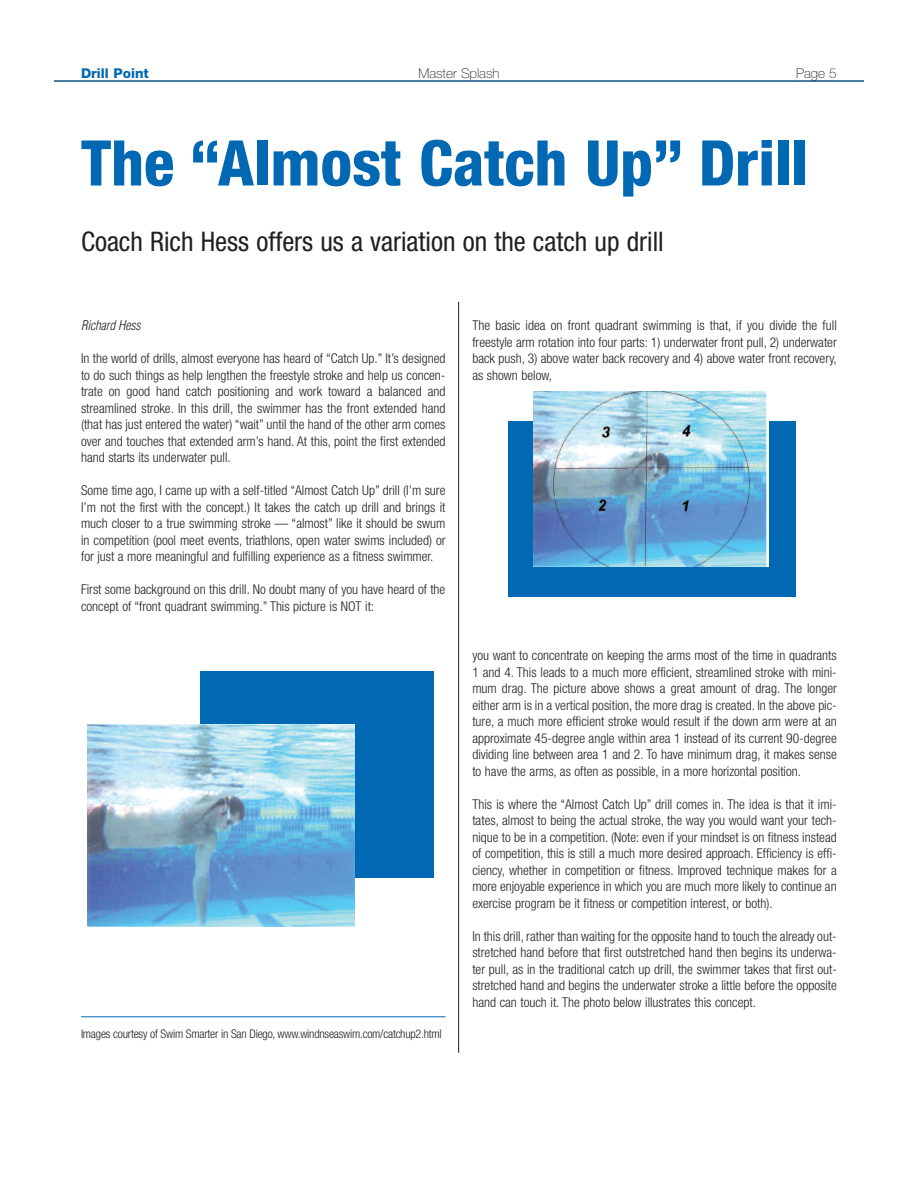
<style>
.page{position:relative;width:918px;height:1188px;background:#fff}
.page>*{position:absolute;margin:0;border:0;box-sizing:border-box;transform-origin:0 0}
.t1{font:800 condensed 63px "Helvetica Neue";color:#0168b3}
.t2{font:condensed 27px "Helvetica Neue";color:#231f20}
.t3{font:300 condensed 13.5px/16.5px "Helvetica Neue";color:#231f20;text-align:justify}
.t4{font:100 13.5px "Helvetica Neue";color:#231f20}
.t5{font:800 13.5px "Helvetica Neue";color:#0168b3}
.t6{font:italic 300 condensed 13.2px "Helvetica";letter-spacing:-.01em;color:#231f20}
.t7{font:300 condensed 12px "Helvetica Neue";letter-spacing:-.02em;color:#231f20}
</style>
<div class="page">
<hr style="left:54px;top:81px;width:810px;height:1px;background:#0168b3">
<hr style="left:458px;top:302px;width:1px;height:751px;background:#231f20">
<hr style="left:81px;top:1017px;width:365px;height:1px;background:#0168b3">
<div style="left:200px;top:671px;width:233px;height:207px;background:#0168b3"></div>
<img style="left:88px;top:725px;width:267px;height:201px">
<div style="left:508px;top:421px;width:287px;height:176px;background:#0168b3"></div>
<img style="left:533px;top:391px;width:233px;height:175px">
<p class="t5" style="left:81px;top:68px;width:69px">Drill Point</p>
<p class="t4" style="left:418px;top:68px;width:83px">Master Splash</p>
<p class="t4" style="left:796px;top:68px;width:42px">Page 5</p>
<h1 class="t1" style="left:81px;top:141px;width:728px">The “Almost Catch Up” Drill</h1>
<h2 class="t2" style="left:81px;top:232px;width:584px">Coach Rich Hess offers us a variation on the catch up drill</h2>
<p class="t6" style="left:81px;top:318px;width:61px">Richard Hess</p>
<p class="t3" style="left:81px;top:351px;width:366px">In the world of drills, almost everyone has heard of “Catch Up.” It’s designed to do such things as help lengthen the freestyle stroke and help us concen&shy;trate on good hand catch positioning and work toward a balanced and streamlined stroke. In this drill, the swimmer has the front extended hand (that has just entered the water) “wait” until the hand of the other arm comes over and touches that extended arm’s hand. At this, point the first extended hand starts its underwater pull.</p>
<p class="t3" style="left:81px;top:483px;width:366px">Some time ago, I came up with a self-titled “Almost Catch Up” drill (I’m sure I’m not the first with the concept.) It takes the catch up drill and brings it much closer to a true swimming stroke — “almost” like it should be swum in competition (pool meet events, triathlons, open water swims included) or for just a more meaningful and fulfilling experience as a fitness swimmer.</p>
<p class="t3" style="left:81px;top:582px;width:366px">First some background on this drill. No doubt many of you have heard of the concept of “front quadrant swimming.” This picture is NOT it:</p>
<p class="t7" style="left:81px;top:1029px;width:362px">Images courtesy of Swim Smarter in San Diego, www.windnseaswim.com/catchup2.html</p>
<p class="t3" style="left:472px;top:318px;width:366px">The basic idea on front quadrant swimming is that, if you divide the full freestyle arm rotation into four parts: 1) underwater front pull, 2) underwater back push, 3) above water back recovery and 4) above water front recovery, as shown below,</p>
<p class="t3" style="left:472px;top:648px;width:366px">you want to concentrate on keeping the arms most of the time in quadrants 1 and 4. This leads to a much more efficient, streamlined stroke with mini&shy;mum drag. The picture above shows a great amount of drag. The longer either arm is in a vertical position, the more drag is created. In the above pic&shy;ture, a much more efficient stroke would result if the down arm were at an approximate 45-degree angle within area 1 instead of its current 90-degree dividing line between area 1 and 2. To have minimum drag, it makes sense to have the arms, as often as possible, in a more horizontal position.</p>
<p class="t3" style="left:472px;top:797px;width:366px">This is where the “Almost Catch Up” drill comes in. The idea is that it imi&shy;tates, almost to being the actual stroke, the way you would want your tech&shy;nique to be in a competition. (Note: even if your mindset is on fitness instead of competition, this is still a much more desired approach. Efficiency is effi&shy;ciency, whether in competition or fitness. Improved technique makes for a more enjoyable experience in which you are much more likely to continue an exercise program be it fitness or competition interest, or both).</p>
<p class="t3" style="left:472px;top:929px;width:366px">In this drill, rather than waiting for the opposite hand to touch the already out&shy;stretched hand before that first outstretched hand then begins its underwa&shy;ter pull, as in the traditional catch up drill, the swimmer takes that first out&shy;stretched hand and begins the underwater stroke a little before the opposite hand can touch it. The photo below illustrates this concept.</p>
</div>
